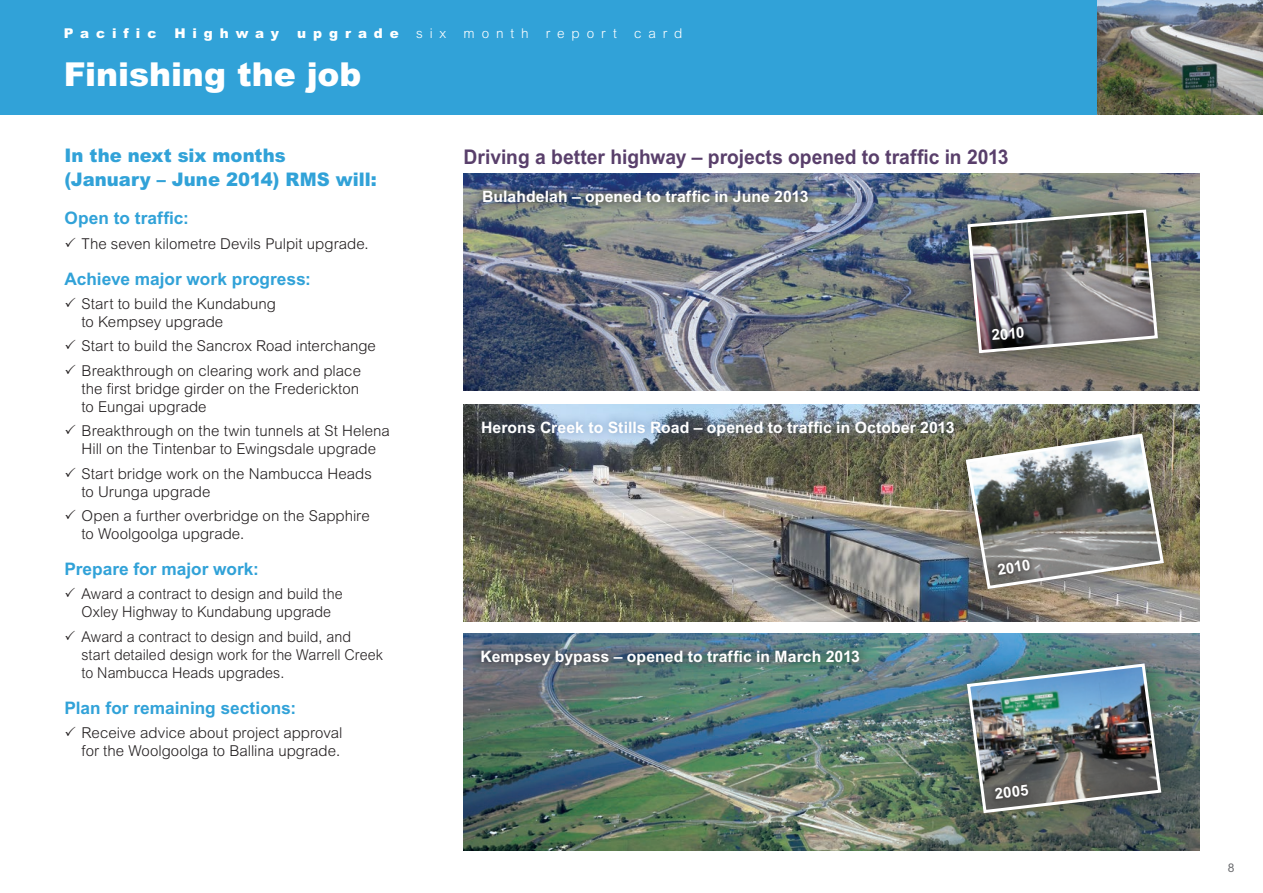
<style>
.page{position:relative;width:1263px;height:893px;background:#fff}
.page>*{position:absolute;margin:0;border:0;box-sizing:border-box;transform-origin:0 0}
.t1{font:900 33px "Arial MT Std";color:#fff}
.t2{font:700 20.25px "Arial MT Std";color:#593f6b;scale:.95 1}
.t3{font:900 18.75px/24px "Arial MT Std";color:#31a2d8;scale:.96 1}
.t4{font:700 17.25px "Arial MT Std";color:#31a2d8}
.t5{font:700 15.75px "Arial MT Std";letter-spacing:.005em;color:#fff}
.t6{font:300 15px/18px "Arial MT Std";color:#231f20}
.t7{font:300 15px/18px "Arial MT Std";color:#231f20;text-align:center;scale:.95 1}
.t8{font:700 15px "Arial MT Std";color:#fff}
.t9{font:900 13.5px "Arial MT Std";letter-spacing:.515em;color:#fff}
.t10{font:300 13.5px "Arial MT Std";letter-spacing:.51em;color:#fff}
.t11{font:12px "Arial MT Std";color:#6c6d70}
</style>
<div class="page">
<div style="left:0;top:0;width:1263px;height:115px;background:#31a2d8"></div>
<img style="left:1098px;top:0;width:165px;height:115px">
<img style="left:463px;top:174px;width:736px;height:217px">
<img style="left:463px;top:404px;width:736px;height:217px">
<img style="left:463px;top:634px;width:736px;height:217px">
<svg style="left:473px;top:182px;width:344px;height:32px;background:#65707e"></svg>
<div style="left:472px;top:412px;width:491px;height:32px;background:#2f4f82;opacity:.55"></div>
<svg style="left:472px;top:642px;width:396px;height:33px;background:#577074"></svg>
<svg style="left:937px;top:178px;width:251px;height:206px;background:#7c7f78"></svg>
<img style="left:966px;top:208px;width:193px;height:147px">
<img style="left:936px;top:633px;width:256px;height:212px">
<img style="left:965px;top:662px;width:198px;height:153px">
<img style="left:934px;top:404px;width:261px;height:218px">
<img style="left:964px;top:432px;width:201px;height:159px">
<p class="t9" style="left:64px;top:25px;width:94px">Pacific</p>
<p class="t9" style="left:174px;top:25px;width:106px">Highway</p>
<p class="t9" style="left:297px;top:25px;width:103px">upgrade</p>
<p class="t10" style="left:416px;top:26px;width:32px">six</p>
<p class="t10" style="left:464px;top:26px;width:66px">month</p>
<p class="t10" style="left:546px;top:26px;width:72px">report</p>
<p class="t10" style="left:634px;top:26px;width:50px">card</p>
<h1 class="t1" style="left:64px;top:53px;width:299px">Finishing the job</h1>
<p class="t3" style="left:65px;top:143px;width:327px">In the next six months (January – June 2014) RMS will:</p>
<p class="t4" style="left:65px;top:208px;width:126px">Open to traffic:</p>
<p class="t6" style="left:65px;top:235px;width:306px">✓ The seven kilometre Devils Pulpit upgrade.</p>
<p class="t4" style="left:65px;top:269px;width:248px">Achieve major work progress:</p>
<p class="t6" style="left:82px;top:295px;width:196px;text-indent:-17px">✓ Start to build the Kundabung to Kempsey upgrade</p>
<p class="t6" style="left:65px;top:337px;width:313px">✓ Start to build the Sancrox Road interchange</p>
<p class="t6" style="left:82px;top:362px;width:281px;text-indent:-17px">✓ Breakthrough on clearing work and place the first bridge girder on the Frederickton to Eungai upgrade</p>
<p class="t6" style="left:65px;top:422px;width:327px;text-align:center">✓ Breakthrough on the twin tunnels at St Helena<br>Hill on the Tintenbar to Ewingsdale upgrade</p>
<p class="t6" style="left:82px;top:464px;width:292px;text-indent:-17px">✓ Start bridge work on the Nambucca Heads to Urunga upgrade</p>
<p class="t6" style="left:82px;top:507px;width:290px;text-indent:-17px">✓ Open a further overbridge on the Sapphire to Woolgoolga upgrade.</p>
<p class="t4" style="left:65px;top:559px;width:196px">Prepare for major work:</p>
<p class="t7" style="left:65px;top:585px;width:294px">✓ Award a contract to design and build the<br>Oxley Highway to Kundabung upgrade</p>
<p class="t7" style="left:82px;top:627px;width:319px;text-align:left;text-indent:-17px">✓ Award a contract to design and build, and start detailed design work for the Warrell Creek to Nambucca Heads upgrades.</p>
<p class="t4" style="left:65px;top:697px;width:233px">Plan for remaining sections:</p>
<p class="t6" style="left:65px;top:724px;width:279px;text-align:right">✓ Receive advice about project approval for the Woolgoolga to Ballina upgrade.</p>
<h2 class="t2" style="left:463px;top:145px;width:575px">Driving a better highway – projects opened to traffic in 2013</h2>
<p class="t5" style="left:482px;top:187px;width:328px">Bulahdelah – opened to traffic in June 2013</p>
<p class="t5" style="left:481px;top:418px;width:475px">Herons Creek to Stills Road – opened to traffic in October 2013</p>
<p class="t8" style="left:991px;top:326px;width:34px;rotate:-5deg">2010</p>
<p class="t5" style="left:480px;top:647px;width:381px">Kempsey bypass – opened to traffic in March 2013</p>
<p class="t8" style="left:996px;top:561px;width:34px;rotate:-9deg">2010</p>
<p class="t8" style="left:994px;top:785px;width:35px;rotate:-7deg">2005</p>
<p class="t11" style="left:1228px;top:860px;width:8px">8</p>
</div>
